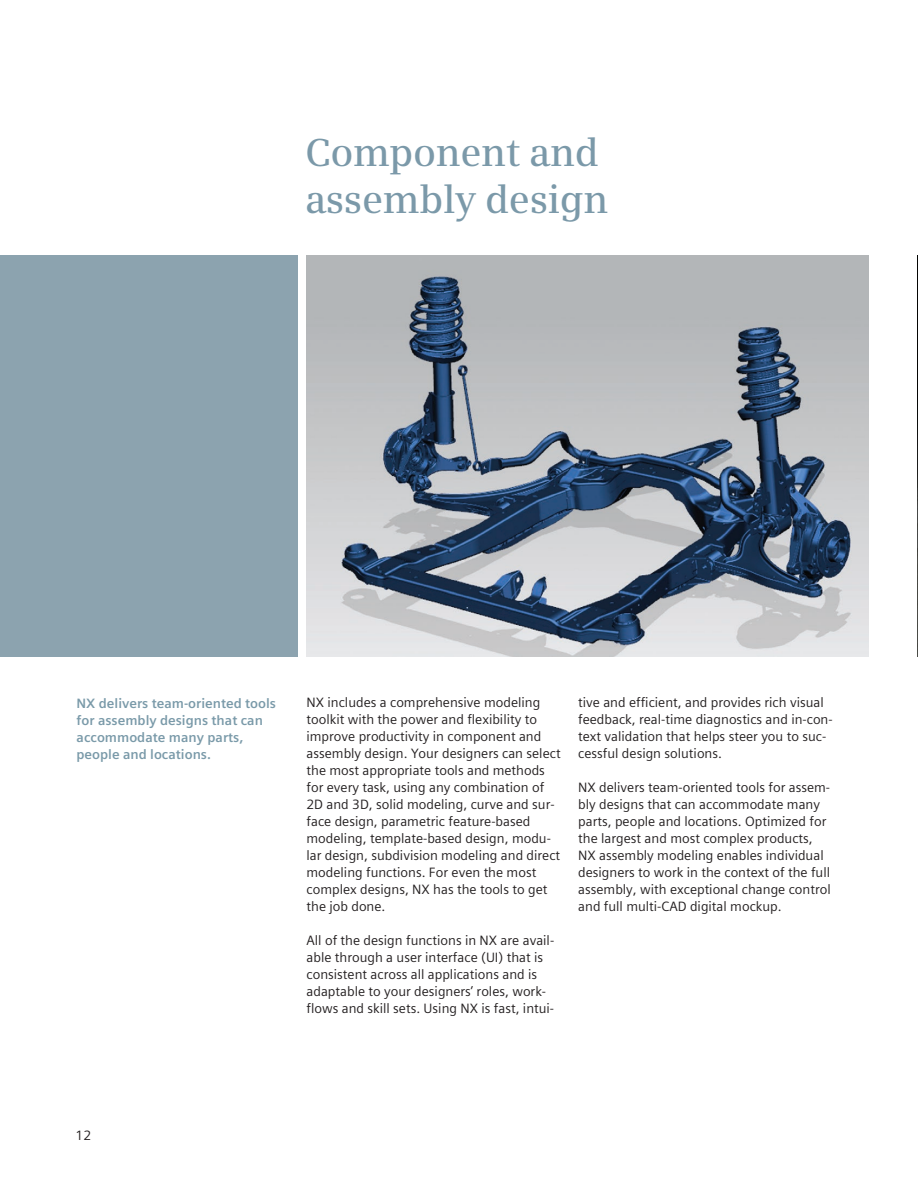
<style>
.page{position:relative;width:918px;height:1188px;background:#fff}
.page>*{position:absolute;margin:0;border:0;box-sizing:border-box;transform-origin:0 0}
.Headline__26_pt{font:600 39px/46.8px "Siemens Serif";letter-spacing:-.01em;color:#7b99a9}
.Copy___9pt{font:13.5px/17px "Siemens Sans Global";color:#231f20}
.t1{font:700 13.5px/17px "Siemens Sans Global";color:#7a9aa9}
</style>
<div class="page">
<img style="left:306px;top:255px;width:562px;height:402px">
<div style="left:0;top:255px;width:298px;height:402px;background:#8ca3af"></div>
<img style="left:917px;top:255px;width:1px;height:402px">
<p class="Headline__26_pt" style="left:305px;top:129px;width:305px">Component and assembly design</p>
<p class="t1" style="left:77px;top:695px;width:201px">NX delivers team-oriented tools for assembly designs that can accommodate many parts, people and locations.</p>
<p class="Copy___9pt" style="left:307px;top:694px;width:256px">NX includes a comprehensive modeling toolkit with the power and flexibility to improve productivity in component and assembly design. Your designers can select the most appropriate tools and methods for every task, using any combination of 2D and 3D, solid modeling, curve and sur&shy;face design, parametric feature-based modeling, template-based design, modu&shy;lar design, subdivision modeling and direct modeling functions. For even the most complex designs, NX has the tools to get the job done.</p>
<p class="Copy___9pt" style="left:307px;top:932px;width:249px">All of the design functions in NX are avail&shy;able through a user interface (UI) that is consistent across all applications and is adaptable to your designers’ roles, work&shy;flows and skill sets. Using NX is fast, intui-</p>
<p class="Copy___9pt" style="left:578px;top:694px;width:256px">tive and efficient, and provides rich visual feedback, real-time diagnostics and in-con&shy;text validation that helps steer you to suc&shy;cessful design solutions.</p>
<p class="Copy___9pt" style="left:578px;top:779px;width:254px">NX delivers team-oriented tools for assem&shy;bly designs that can accommodate many parts, people and locations. Optimized for the largest and most complex products, NX assembly modeling enables individual designers to work in the context of the full assembly, with exceptional change control and full multi-CAD digital mockup.</p>
<p class="Copy___9pt" style="left:75px;top:1126px;width:17px">12</p>
</div>
